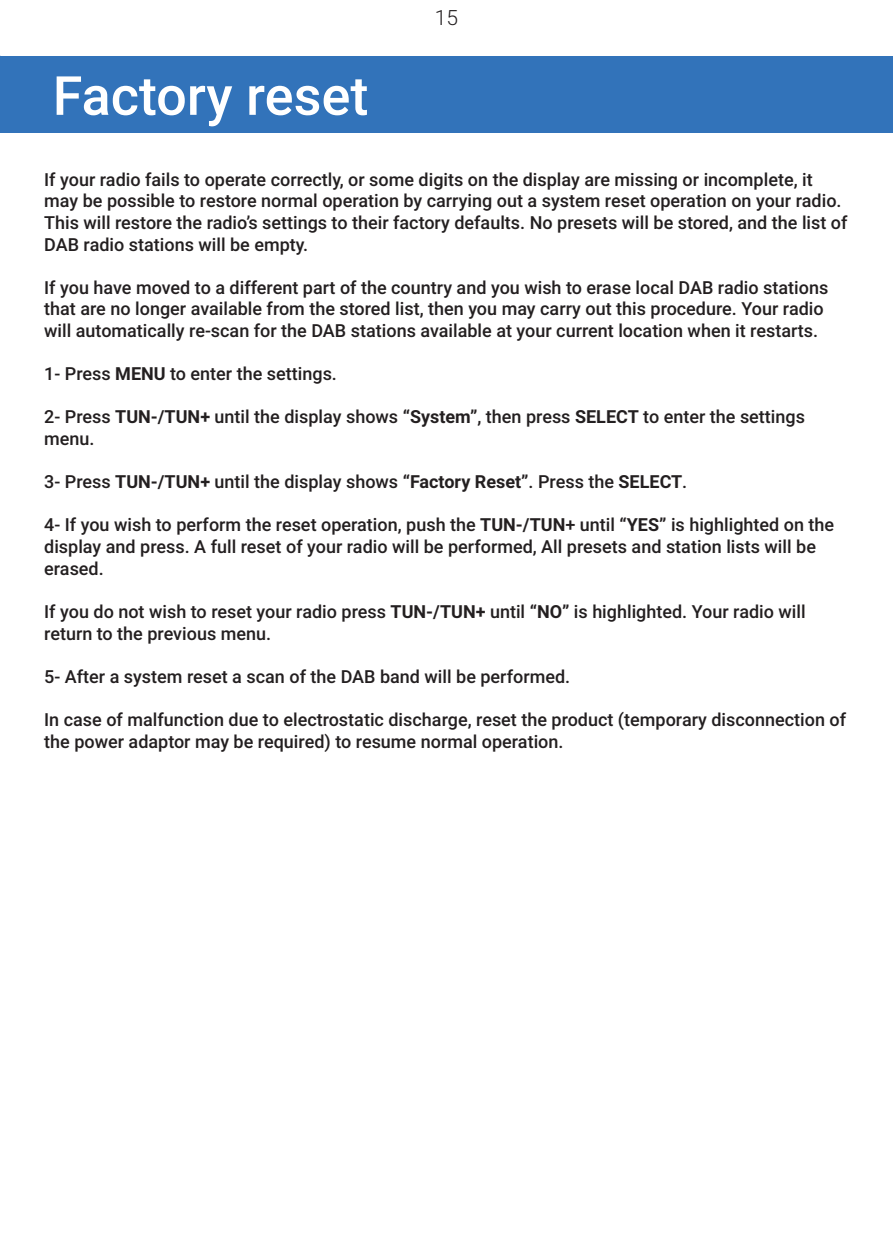
<style>
.page{position:relative;width:893px;height:1259px;background:#fff}
.page>*{position:absolute;margin:0;border:0;box-sizing:border-box;transform-origin:0 0}
.t1{font:500 54px "Roboto";color:#fff}
.t2{font:300 21px "Roboto";color:#231f20}
.t3{font:500 18px/21.6px "Roboto";color:#231f20}
.s1{font-weight:700}
</style>
<div class="page">
<div style="left:0;top:56px;width:893px;height:76px;background:#3273ba"></div>
<h1 class="t1" style="left:53px;top:58px;width:317px">Factory reset</h1>
<p class="t2" style="left:435px;top:3px;width:25px">15</p>
<p class="t3" style="left:44px;top:168px;width:805px">If your radio fails to operate correctly, or some digits on the display are missing or incomplete, it may be possible to restore normal operation by carrying out a system reset operation on your radio.<br>This will restore the radio’s settings to their factory defaults. No presets will be stored, and the list of DAB radio stations will be empty.</p>
<p class="t3" style="left:44px;top:276px;width:786px">If you have moved to a different part of the country and you wish to erase local DAB radio stations that are no longer available from the stored list, then you may carry out this procedure. Your radio will automatically re-scan for the DAB stations available at your current location when it restarts.</p>
<p class="t3" style="left:44px;top:362px;width:294px">1- Press <span class="s1">MENU</span> to enter the settings.</p>
<p class="t3" style="left:44px;top:405px;width:762px">2- Press <span class="s1">TUN-/TUN+</span> until the display shows <span class="s1">“System”</span>, then press <span class="s1">SELECT</span> to enter the settings menu.</p>
<p class="t3" style="left:44px;top:470px;width:645px">3- Press <span class="s1">TUN-/TUN+</span> until the display shows <span class="s1">“Factory Reset”</span>. Press the <span class="s1">SELECT</span>.</p>
<p class="t3" style="left:44px;top:513px;width:791px">4- If you wish to perform the reset operation, push the <span class="s1">TUN-/TUN</span>+ until <span class="s1">“YES”</span> is highlighted on the display and press. A full reset of your radio will be performed, All presets and station lists will be erased.</p>
<p class="t3" style="left:44px;top:600px;width:763px">If you do not wish to reset your radio press <span class="s1">TUN-/TUN+</span> until <span class="s1">“NO”</span> is highlighted. Your radio will return to the previous menu.</p>
<p class="t3" style="left:44px;top:665px;width:528px">5- After a system reset a scan of the DAB band will be performed.</p>
<p class="t3" style="left:44px;top:708px;width:803px">In case of malfunction due to electrostatic discharge, reset the product (temporary disconnection of the power adaptor may be required) to resume normal operation.</p>
</div>
